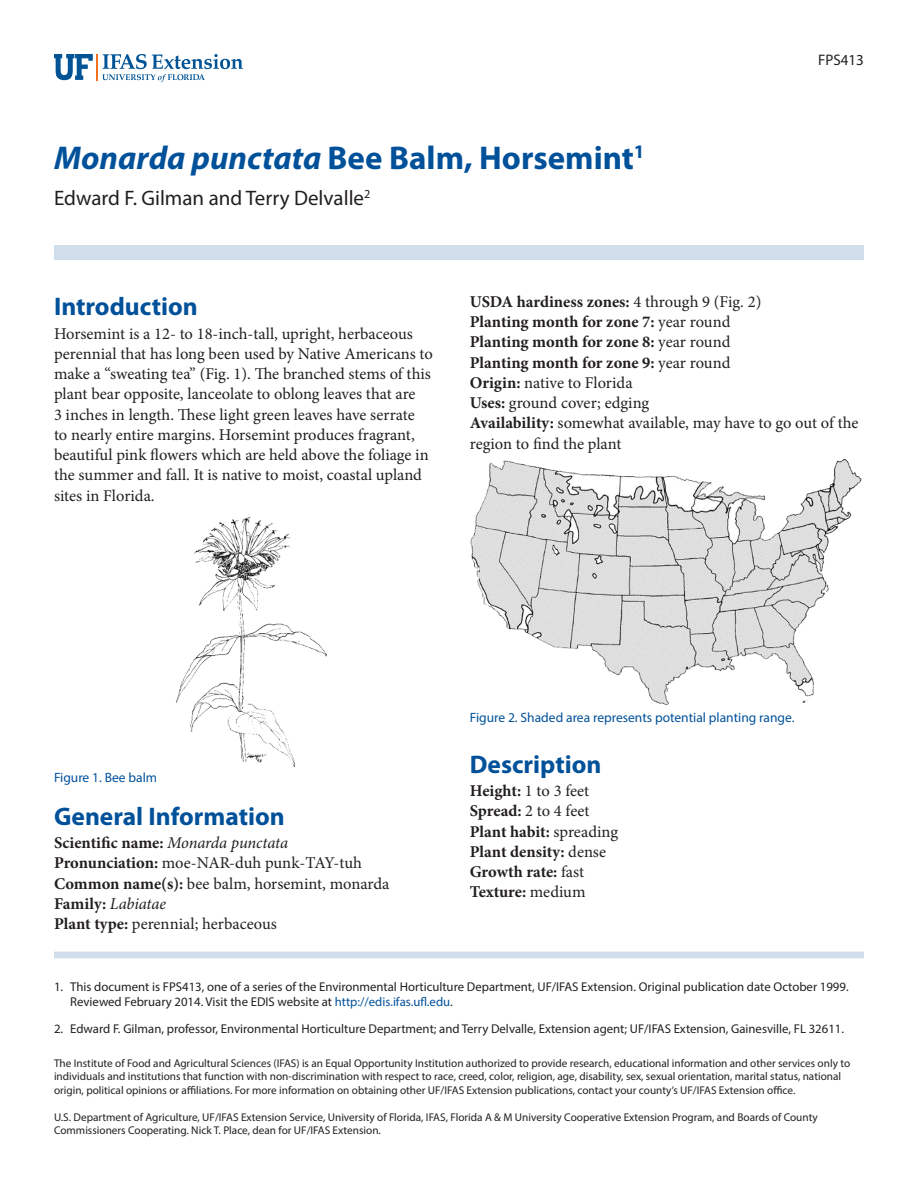
<style>
.page{position:relative;width:918px;height:1188px;background:#fff}
.page>*{position:absolute;margin:0;border:0;box-sizing:border-box;transform-origin:0 0}
.TitleRegular{font:700 33px "Myriad Pro";color:#01519a}
.SectionHeading0{font:700 25.5px "Myriad Pro";color:#01519a}
.Author{font:21px "Myriad Pro";color:#231f20}
.Paragraph{font:16.5px/20.2px "Minion Pro";letter-spacing:-.005em;color:#231f20}
.BlockParagraph{font:700 16.5px "Minion Pro";letter-spacing:-.005em;color:#231f20}
.BlockParagraph-2{font:16.5px "Minion Pro";color:#231f20}
.BlockParagraph-3{font:italic 16.5px "Minion Pro";letter-spacing:-.01em;color:#231f20}
.Paragraph-2{font:700 16.5px "Minion Pro";letter-spacing:-.005em;color:#231f20}
.PubNumber{font:15.3px "Myriad Pro";color:#231f20}
.FigureCaption{font:13.5px "Myriad Pro";color:#01519a}
.t1{font:12.75px/15.3px "Myriad Pro";color:#231f20}
.Disclaimer{font:11.25px/13.5px "Myriad Pro";color:#231f20}
.s1{font-style:italic}
.s2{font-weight:400}
.s3{font-weight:700}
.s4{font-weight:400;font-style:italic}
.s5{font-weight:700;font-style:normal}
.s6{color:#01519a}
</style>
<div class="page">
<svg style="left:54px;top:54px;width:189px;height:28px"></svg>
<div style="left:54px;top:245px;width:810px;height:15px;background:#d0deeb"></div>
<div style="left:54px;top:952px;width:810px;height:6px;background:#d0deeb"></div>
<img style="left:176px;top:516px;width:151px;height:251px">
<img style="left:470px;top:459px;width:392px;height:246px">
<p class="TitleRegular" style="left:54px;top:136px;width:592px"><span class="s1">Monarda punctata</span> Bee Balm, Horsemint<sup>1</sup></p>
<p class="Author" style="left:54px;top:185px;width:318px">Edward F. Gilman and Terry Delvalle<sup>2</sup></p>
<p class="PubNumber" style="left:818px;top:51px;width:47px">FPS413</p>
<p class="SectionHeading0" style="left:54px;top:290px;width:145px">Introduction</p>
<p class="Paragraph" style="left:54px;top:323px;width:380px">Horsemint is a 12- to 18-inch-tall, upright, herbaceous perennial that has long been used by Native Americans to make a “sweating tea” (Fig. 1). The branched stems of this plant bear opposite, lanceolate to oblong leaves that are<br>3 inches in length. These light green leaves have serrate<br>to nearly entire margins. Horsemint produces fragrant, beautiful pink flowers which are held above the foliage in the summer and fall. It is native to moist, coastal upland sites in Florida.</p>
<p class="BlockParagraph" style="left:470px;top:290px;width:293px">USDA hardiness zones: <span class="s2">4 through 9 (Fig. 2)</span></p>
<p class="BlockParagraph" style="left:470px;top:310px;width:262px">Planting month for zone 7: <span class="s2">year round</span></p>
<p class="BlockParagraph" style="left:470px;top:331px;width:262px">Planting month for zone 8: <span class="s2">year round</span></p>
<p class="BlockParagraph" style="left:470px;top:351px;width:262px">Planting month for zone 9: <span class="s2">year round</span></p>
<p class="BlockParagraph-2" style="left:470px;top:372px;width:164px"><span class="s3">Origin:</span> native to Florida</p>
<p class="BlockParagraph-2" style="left:470px;top:392px;width:181px"><span class="s3">Uses:</span> ground cover; edging</p>
<p class="Paragraph" style="left:470px;top:413px;width:390px"><span class="s3">Availability:</span> somewhat available, may have to go out of the region to find the plant</p>
<p class="FigureCaption" style="left:54px;top:770px;width:105px">Figure 1. Bee balm</p>
<p class="SectionHeading0" style="left:54px;top:799px;width:232px">General Information</p>
<p class="BlockParagraph" style="left:54px;top:831px;width:236px">Scientific name: <span class="s4">Monarda punctata</span></p>
<p class="BlockParagraph-2" style="left:54px;top:852px;width:310px"><span class="s3">Pronunciation:</span> moe-NAR-duh punk-TAY-tuh</p>
<p class="BlockParagraph-2" style="left:54px;top:872px;width:337px"><span class="s3">Common name(s):</span> bee balm, horsemint, monarda</p>
<p class="BlockParagraph-3" style="left:54px;top:892px;width:114px"><span class="s5">Family:</span> Labiatae</p>
<p class="BlockParagraph-2" style="left:54px;top:913px;width:224px"><span class="s3">Plant type:</span> perennial; herbaceous</p>
<p class="FigureCaption" style="left:470px;top:709px;width:326px">Figure 2. Shaded area represents potential planting range.</p>
<p class="SectionHeading0" style="left:470px;top:747px;width:133px">Description</p>
<p class="BlockParagraph-2" style="left:470px;top:780px;width:121px"><span class="s3">Height:</span> 1 to 3 feet</p>
<p class="BlockParagraph-2" style="left:470px;top:800px;width:121px"><span class="s3">Spread:</span> 2 to 4 feet</p>
<p class="BlockParagraph" style="left:470px;top:820px;width:150px">Plant habit: <span class="s2">spreading</span></p>
<p class="BlockParagraph" style="left:470px;top:840px;width:138px">Plant density: <span class="s2">dense</span></p>
<p class="BlockParagraph" style="left:470px;top:860px;width:116px">Growth rate: <span class="s2">fast</span></p>
<p class="Paragraph-2" style="left:470px;top:881px;width:117px">Texture: <span class="s2">medium</span></p>
<p class="t1" style="left:70px;top:979px;width:780px;text-indent:-16px">1. This document is FPS413, one of a series of the Environmental Horticulture Department, UF/IFAS Extension. Original publication date October 1999.<br>Reviewed February 2014. Visit the EDIS website at <span class="s6">http://edis.ifas.ufl.edu</span>.</p>
<p class="t1" style="left:54px;top:1021px;width:792px">2. Edward F. Gilman, professor, Environmental Horticulture Department; and Terry Delvalle, Extension agent; UF/IFAS Extension, Gainesville, FL 32611.</p>
<p class="Disclaimer" style="left:54px;top:1056px;width:798px">The Institute of Food and Agricultural Sciences (IFAS) is an Equal Opportunity Institution authorized to provide research, educational information and other services only to individuals and institutions that function with non-discrimination with respect to race, creed, color, religion, age, disability, sex, sexual orientation, marital status, national origin, political opinions or affiliations. For more information on obtaining other UF/IFAS Extension publications, contact your county’s UF/IFAS Extension office.</p>
<p class="Disclaimer" style="left:54px;top:1110px;width:765px">U.S. Department of Agriculture, UF/IFAS Extension Service, University of Florida, IFAS, Florida A &amp; M University Cooperative Extension Program, and Boards of County<br>Commissioners Cooperating. Nick T. Place, dean for UF/IFAS Extension.</p>
</div>
